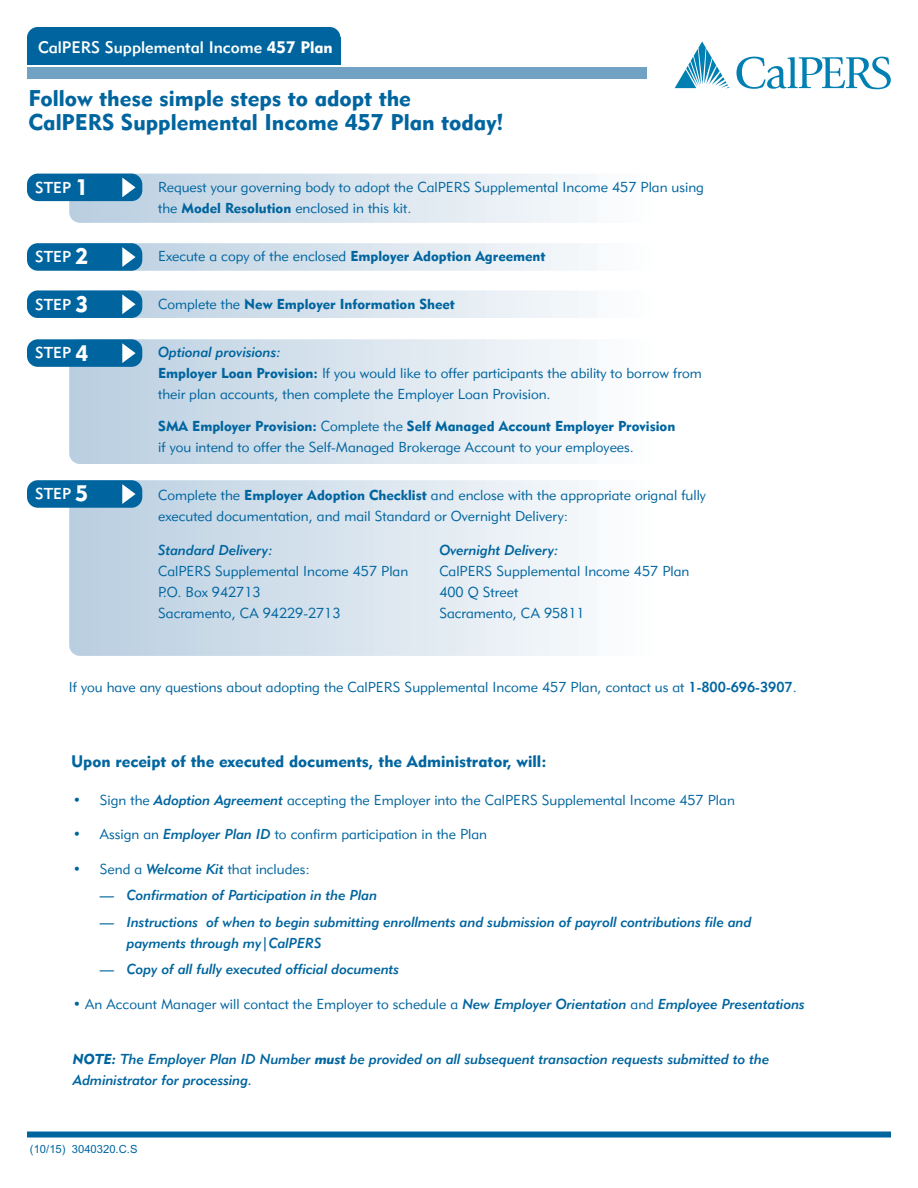
<style>
.page{position:relative;width:918px;height:1188px;background:#fff}
.page>*{position:absolute;margin:0;border:0;box-sizing:border-box;transform-origin:0 0}
.t1{font:22.5px/24px "Geometric 415 BT Black A";color:#00659f}
.t2{font:16.5px "Geometric 415 BT Black A";color:#00659f}
.t3{font:16.5px "Geometric 415 BT Medium A";color:#fff}
.t4{font:15.6px "Geometric 415 BT Medium A";color:#fff}
.t5{font:14.25px/21px "Geometric 415 BT Lite A";color:#00659f}
.t6{font:14.25px/21px "Geometric 415 BT Medium Italic A";color:#00659f}
.t7{font:14.25px "Geometric 415 BT Black A";color:#00659f}
.t8{font:11.25px "Arial";color:#00659f}
.s1{font-family:"Geometric 415 BT Black A"}
.s2{font-family:"Geometric 415 BT Black A";font-size:22.2px}
.s3{font-family:"Geometric 415 BT Lite A"}
.s4{font-family:"Geometric 415 BT Medium A"}
.s5{font-family:"Geometric 415 BT Medium Italic A"}
.s6{font-family:"Geometric 415 BT Black Italic A"}
</style>
<div class="page">
<img style="left:69px;top:339px;width:519px;height:125px">
<img style="left:69px;top:480px;width:519px;height:176px">
<div style="left:27px;top:67px;width:731px;height:12px;background:#72a2c3"></div>
<div style="left:647px;top:41px;width:249px;height:56px;background:#fff"></div>
<div style="left:27px;top:1132px;width:864px;height:6px;background:#00659f"></div>
<div style="left:27px;top:27px;width:313px;height:38px;background:#00659f;border-radius:11px"></div>
<div style="left:27px;top:37px;width:313px;height:28px;background:#00659f"></div>
<svg style="left:675px;top:41px;width:54px;height:47px"></svg>
<svg style="left:736px;top:57px;width:155px;height:33px"></svg>
<img style="left:69px;top:174px;width:519px;height:49px">
<img style="left:134px;top:243px;width:454px;height:28px">
<img style="left:134px;top:290px;width:454px;height:28px">
<div style="left:27px;top:174px;width:115px;height:27px;background:#00659f;border-radius:11px"></div>
<svg style="left:122px;top:178px;width:14px;height:19px"></svg>
<div style="left:27px;top:243px;width:115px;height:28px;background:#00659f;border-radius:11px"></div>
<svg style="left:122px;top:247px;width:14px;height:20px"></svg>
<div style="left:27px;top:290px;width:115px;height:28px;background:#00659f;border-radius:11px"></div>
<svg style="left:122px;top:294px;width:14px;height:20px"></svg>
<div style="left:27px;top:339px;width:115px;height:28px;background:#00659f;border-radius:11px"></div>
<svg style="left:122px;top:343px;width:14px;height:20px"></svg>
<div style="left:27px;top:480px;width:115px;height:28px;background:#00659f;border-radius:11px"></div>
<svg style="left:122px;top:484px;width:14px;height:20px"></svg>
<p class="t3" style="left:38px;top:41px;width:296px">CalPERS Supplemental Income <span class="s1">57 Plan</span></p>
<p class="t1" style="left:28px;top:89px;width:477px">Follow these simple steps to adopt the<br>CalPERS Supplemental Income 57 Plan today!</p>
<h3 class="t4" style="left:35px;top:182px;width:55px">STEP <span class="s2">1</span></h3>
<p class="t5" style="left:158px;top:178px;width:547px">Request your governing body to adopt the CalPERS Supplemental Income 457 Plan using the <span class="s1">Model Resolution</span> enclosed in this kit.</p>
<p class="t5" style="left:158px;top:247px;width:389px">Execute a copy of the enclosed <span class="s1">Employer Adoption Agreement</span></p>
<p class="t7" style="left:158px;top:299px;width:298px"><span class="s3">Complete the</span> New Employer Information Sheet</p>
<h3 class="t4" style="left:35px;top:251px;width:55px">STEP <span class="s2">2</span></h3>
<h3 class="t4" style="left:35px;top:299px;width:55px">STEP <span class="s2">3</span></h3>
<h3 class="t4" style="left:35px;top:347px;width:37px">STEP</h3>
<p class="t6" style="left:158px;top:343px;width:124px">Optional provisions:</p>
<p class="t5" style="left:158px;top:364px;width:545px"><span class="s1">Employer Loan Provision:</span> If you would like to offer participants the ability to borrow from their plan accounts, then complete the Employer Loan Provision.</p>
<p class="t5" style="left:158px;top:417px;width:519px"><span class="s1">SMA Employer Provision:</span> Complete the <span class="s1">Self Managed Account Employer Provision </span>if you intend to offer the Self-Managed Brokerage Account to your employees.</p>
<h3 class="t4" style="left:35px;top:488px;width:55px">STEP <span class="s2">5</span></h3>
<p class="t5" style="left:158px;top:486px;width:549px">Complete the <span class="s1">Employer Adoption Checklist</span> and enclose with the appropriate orignal fully executed documentation, and mail Standard or Overnight Delivery:</p>
<p class="t6" style="left:158px;top:541px;width:116px">Standard Delivery:</p>
<p class="t6" style="left:439px;top:541px;width:121px">Overnight Delivery:</p>
<p class="t5" style="left:158px;top:562px;width:252px">CalPERS Supplemental Income 457 Plan</p>
<p class="t5" style="left:439px;top:562px;width:252px">CalPERS Supplemental Income 457 Plan</p>
<p class="t5" style="left:158px;top:583px;width:104px">P.O. Box 94 713</p>
<p class="t5" style="left:439px;top:583px;width:80px">400 Q Street</p>
<p class="t5" style="left:158px;top:604px;width:184px">Sacramento, CA 94 9- 713</p>
<p class="t5" style="left:439px;top:604px;width:147px">Sacramento, CA 95811</p>
<p class="t5" style="left:69px;top:678px;width:730px">If you have any questions about adopting the CalPERS Supplemental Income 457 Plan, contact us at <span class="s4">1- 00-696-3907</span>.</p>
<p class="t2" style="left:71px;top:755px;width:477px">Upon receipt of the executed documents, the Administrator, will:</p>
<p class="t5" style="left:73px;top:791px;width:664px">• Sign the <span class="s5">Adoption Agreement</span> accepting the Employer into the CalPERS Supplemental Income 457 Plan</p>
<p class="t5" style="left:73px;top:825px;width:416px">• Assign an <span class="s5">Employer Plan ID</span> to confirm participation in the Plan</p>
<p class="t5" style="left:73px;top:860px;width:239px">• Send a <span class="s5">Welcome Kit</span> that includes:</p>
<p class="t6" style="left:100px;top:886px;width:279px">— onfirmation of Participation in the Plan</p>
<p class="t6" style="left:127px;top:913px;width:626px;text-indent:-27px">— Instructions of when to begin submitting enrollments and submission of payroll contributions file and payments through my| alPERS</p>
<p class="t6" style="left:100px;top:960px;width:301px">— opy of all fully executed official documents</p>
<p class="t5" style="left:73px;top:995px;width:734px">• An Account Manager will contact the Employer to schedule a <span class="s5">New Employer Orientation</span> and <span class="s5">Employee Presentations</span></p>
<p class="t6" style="left:73px;top:1050px;width:698px"><span class="s6">NOTE:</span> The Employer Plan ID Number <span class="s6">must</span> be provided on all subsequent transaction requests submitted to the<br>Administrator for processing.</p>
<p class="t8" style="left:30px;top:1142px;width:109px">(10/15) 30403 0.C.S</p>
</div>
